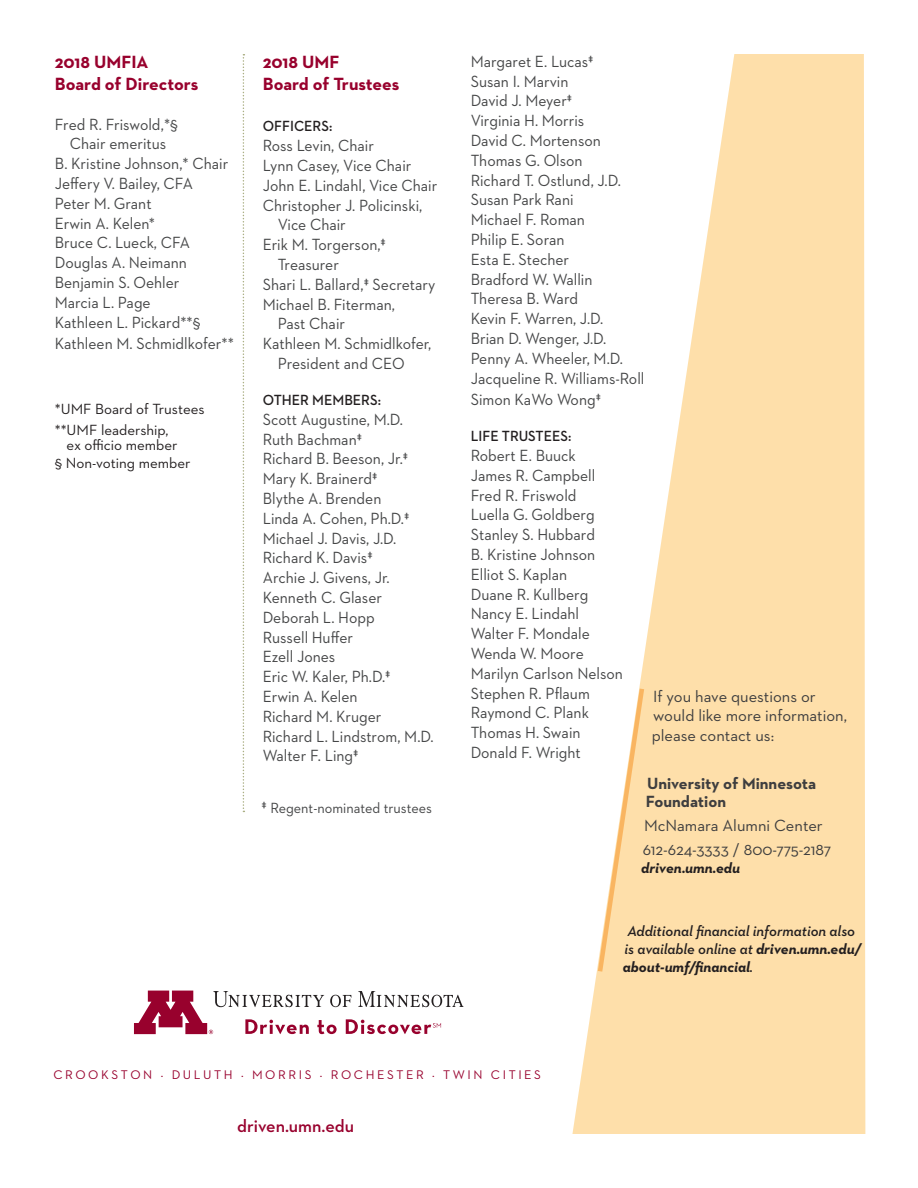
<style>
.page{position:relative;width:918px;height:1188px;background:#fff}
.page>*{position:absolute;margin:0;border:0;box-sizing:border-box;transform-origin:0 0}
.t1{font:700 18px "Neutraface 2 Text";color:#98012d}
.t2{font:600 18px "Neutraface 2 Text";color:#98012d}
.t3{font:16.5px/19.8px "Neutraface 2 Text";color:#454647;scale:.95 1}
.t4{font:16.5px/19.5px "Neutraface 2 Text";color:#3e3e3f}
.t5{font:700 16.5px "Neutraface 2 Text";color:#3e3e3f}
.t6{font:italic 600 15px/18px "Neutraface 2 Text";color:#231f20}
.t7{font:15px/15px "Neutraface 2 Text";color:#231f20}
.t8{font:600 15px "Neutraface 2 Text";color:#231f20;scale:.95 1}
.t9{font:15px "Neutraface 2 Text";color:#454647;scale:.95 1}
.t10{font:italic 700 15px "Neutraface 2 Text";color:#231f20}
.t11{font:12.75px "Neutraface 2 Text";letter-spacing:.2em;color:#98012d}
.s1{font-size:16.5px}
.s2{font-weight:700}
</style>
<div class="page">
<svg style="left:572px;top:54px;width:293px;height:1080px;fill:#fedfaa"></svg>
<svg style="left:134px;top:991px;width:330px;height:43px"></svg>
<svg style="left:243px;top:54px;width:1px;height:758px"></svg>
<svg style="left:596px;top:687px;width:50px;height:286px"></svg>
<p class="t1" style="left:55px;top:50px;width:95px">2018 UMFIA</p>
<p class="t1" style="left:55px;top:72px;width:145px">Board of Directors</p>
<p class="t3" style="left:55px;top:114px;width:131px;text-align:center">Fred R. Friswold,*§<br>Chair emeritus</p>
<p class="t3" style="left:55px;top:154px;width:184px">B. Kristine Johnson,* Chair</p>
<p class="t3" style="left:55px;top:173px;width:147px">Jeffery V. Bailey, CFA</p>
<p class="t3" style="left:55px;top:193px;width:103px">Peter M. Grant</p>
<p class="t3" style="left:55px;top:213px;width:107px">Erwin A. Kelen*</p>
<p class="t3" style="left:55px;top:233px;width:144px">Bruce C. Lueck, CFA</p>
<p class="t3" style="left:55px;top:253px;width:141px">Douglas A. Neimann</p>
<p class="t3" style="left:55px;top:272px;width:133px">Benjamin S. Oehler</p>
<p class="t3" style="left:55px;top:292px;width:102px">Marcia L. Page</p>
<p class="t3" style="left:55px;top:312px;width:155px">Kathleen L. Pickard**§</p>
<p class="t3" style="left:55px;top:334px;width:190px">Kathleen M. Schmidlkofer**</p>
<p class="t7" style="left:55px;top:401px;width:151px">*UMF Board of Trustees</p>
<p class="t7" style="left:67px;top:422px;width:112px;text-indent:-12px">**UMF leadership, ex officio member</p>
<p class="t7" style="left:55px;top:455px;width:137px">§ Non-voting member</p>
<p class="t1" style="left:263px;top:50px;width:78px">2018 UMF</p>
<p class="t1" style="left:263px;top:72px;width:138px">Board of Trustees</p>
<p class="t8" style="left:263px;top:117px;width:75px">OFFICERS:</p>
<p class="t3" style="left:263px;top:136px;width:119px">Ross Levin, Chair</p>
<p class="t3" style="left:263px;top:155px;width:158px">Lynn Casey, Vice Chair</p>
<p class="t3" style="left:263px;top:175px;width:185px">John E. Lindahl, Vice Chair</p>
<p class="t3" style="left:278px;top:195px;width:154px;text-indent:-15px">Christopher J. Policinski,<br>Vice Chair</p>
<p class="t3" style="left:278px;top:235px;width:115px;text-indent:-15px">Erik M. Torgerson,‡<br>Treasurer</p>
<p class="t3" style="left:263px;top:274px;width:183px">Shari L. Ballard,‡ Secretary</p>
<p class="t3" style="left:278px;top:294px;width:125px;text-indent:-15px">Michael B. Fiterman,<br>Past Chair</p>
<p class="t3" style="left:278px;top:334px;width:163px;text-indent:-15px">Kathleen M. Schmidlkofer,<br>President and CEO</p>
<p class="t8" style="left:263px;top:390px;width:126px">OTHER MEMBERS:</p>
<p class="t3" style="left:263px;top:409px;width:149px">Scott Augustine, M.D.</p>
<p class="t3" style="left:263px;top:429px;width:106px">Ruth Bachman‡</p>
<p class="t3" style="left:263px;top:449px;width:154px">Richard B. Beeson, Jr.‡</p>
<p class="t3" style="left:263px;top:468px;width:122px">Mary K. Brainerd‡</p>
<p class="t3" style="left:263px;top:488px;width:126px">Blythe A. Brenden</p>
<p class="t3" style="left:263px;top:508px;width:156px">Linda A. Cohen, Ph.D.‡</p>
<p class="t3" style="left:263px;top:528px;width:142px">Michael J. Davis, J.D.</p>
<p class="t3" style="left:263px;top:548px;width:117px">Richard K. Davis‡</p>
<p class="t3" style="left:263px;top:567px;width:135px">Archie J. Givens, Jr.</p>
<p class="t3" style="left:263px;top:587px;width:127px">Kenneth C. Glaser</p>
<p class="t3" style="left:263px;top:607px;width:119px">Deborah L. Hopp</p>
<p class="t3" style="left:263px;top:627px;width:97px">Russell Huffer</p>
<p class="t3" style="left:263px;top:647px;width:78px">Ezell Jones</p>
<p class="t3" style="left:263px;top:666px;width:136px">Eric W. Kaler, Ph.D.‡</p>
<p class="t3" style="left:263px;top:686px;width:101px">Erwin A. Kelen</p>
<p class="t3" style="left:263px;top:706px;width:127px">Richard M. Kruger</p>
<p class="t3" style="left:263px;top:726px;width:181px">Richard L. Lindstrom, M.D.</p>
<p class="t3" style="left:263px;top:746px;width:102px">Walter F. Ling‡</p>
<p class="t9" style="left:261px;top:799px;width:181px"><span class="s1">‡</span> Regent-nominated trustees</p>
<p class="t3" style="left:471px;top:51px;width:131px">Margaret E. Lucas‡</p>
<p class="t3" style="left:471px;top:71px;width:104px">Susan I. Marvin</p>
<p class="t3" style="left:471px;top:91px;width:108px">David J. Meyer‡</p>
<p class="t3" style="left:471px;top:111px;width:121px">Virginia H. Morris</p>
<p class="t3" style="left:471px;top:130px;width:138px">David C. Mortenson</p>
<p class="t3" style="left:471px;top:150px;width:119px">Thomas G. Olson</p>
<p class="t3" style="left:471px;top:170px;width:160px">Richard T. Ostlund, J.D.</p>
<p class="t3" style="left:471px;top:190px;width:110px">Susan Park Rani</p>
<p class="t3" style="left:471px;top:210px;width:122px">Michael F. Roman</p>
<p class="t3" style="left:471px;top:229px;width:100px">Philip E. Soran</p>
<p class="t3" style="left:471px;top:249px;width:105px">Esta E. Stecher</p>
<p class="t3" style="left:471px;top:269px;width:130px">Bradford W. Wallin</p>
<p class="t3" style="left:471px;top:289px;width:114px">Theresa B. Ward</p>
<p class="t3" style="left:471px;top:309px;width:141px">Kevin F. Warren, J.D.</p>
<p class="t3" style="left:471px;top:328px;width:144px">Brian D. Wenger, J.D.</p>
<p class="t3" style="left:471px;top:348px;width:162px">Penny A. Wheeler, M.D.</p>
<p class="t3" style="left:471px;top:368px;width:184px">Jacqueline R. Williams-Roll</p>
<p class="t3" style="left:471px;top:390px;width:139px">Simon KaWo Wong‡</p>
<p class="t8" style="left:471px;top:427px;width:108px">LIFE TRUSTEES:</p>
<p class="t3" style="left:471px;top:445px;width:112px">Robert E. Buuck</p>
<p class="t3" style="left:471px;top:465px;width:133px">James R. Campbell</p>
<p class="t3" style="left:471px;top:485px;width:113px">Fred R. Friswold</p>
<p class="t3" style="left:471px;top:505px;width:132px">Luella G. Goldberg</p>
<p class="t3" style="left:471px;top:524px;width:132px">Stanley S. Hubbard</p>
<p class="t3" style="left:471px;top:544px;width:133px">B. Kristine Johnson</p>
<p class="t3" style="left:471px;top:564px;width:103px">Elliot S. Kaplan</p>
<p class="t3" style="left:471px;top:584px;width:125px">Duane R. Kullberg</p>
<p class="t3" style="left:471px;top:604px;width:116px">Nancy E. Lindahl</p>
<p class="t3" style="left:471px;top:623px;width:127px">Walter F. Mondale</p>
<p class="t3" style="left:471px;top:643px;width:120px">Wenda W. Moore</p>
<p class="t3" style="left:471px;top:663px;width:162px">Marilyn Carlson Nelson</p>
<p class="t3" style="left:471px;top:683px;width:127px">Stephen R. Pflaum</p>
<p class="t3" style="left:471px;top:703px;width:126px">Raymond C. Plank</p>
<p class="t3" style="left:471px;top:722px;width:117px">Thomas H. Swain</p>
<p class="t3" style="left:471px;top:742px;width:117px">Donald F. Wright</p>
<p class="t4" style="left:652px;top:686px;width:197px">If you have questions or would like more information, please contact us:</p>
<p class="t5" style="left:647px;top:772px;width:171px">University of Minnesota</p>
<p class="t5" style="left:646px;top:790px;width:82px">Foundation</p>
<p class="t4" style="left:644px;top:815px;width:180px">McNamara Alumni Center</p>
<p class="t4" style="left:643px;top:839px;width:190px">612-624-3333 / 800-775-2187</p>
<p class="t10" style="left:641px;top:858px;width:100px">driven.umn.edu</p>
<p class="t6" style="left:623px;top:922px;width:240px;text-indent:4px">Additional financial information also is available online at <span class="s2">driven.umn.edu/ about-umf/financial</span>.</p>
<p class="t11" style="left:53px;top:1067px;width:489px">CROOKSTON . DULUTH . MORRIS . ROCHESTER . TWIN CITIES</p>
<p class="t2" style="left:237px;top:1114px;width:118px">driven.umn.edu</p>
</div>
